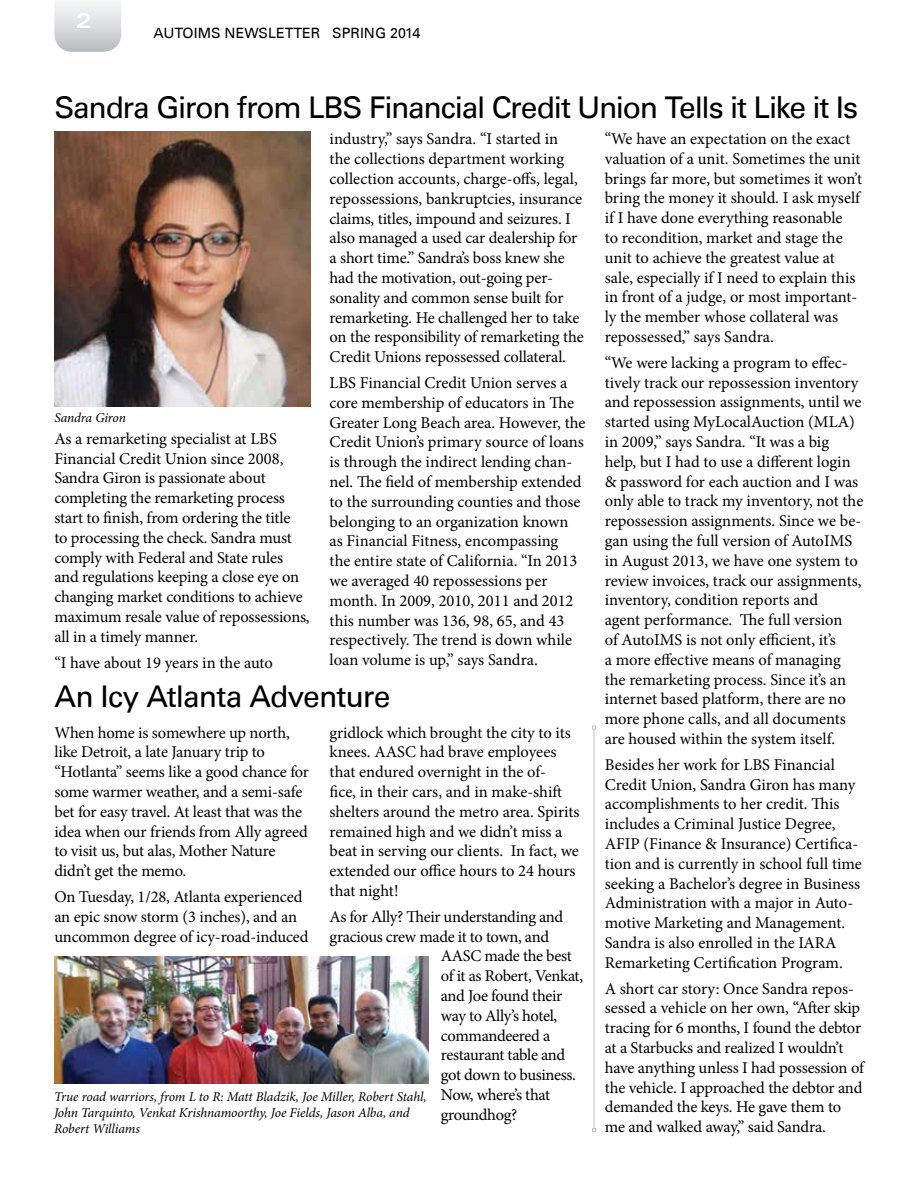
<style>
.page{position:relative;width:918px;height:1188px;background:#fff}
.page>*{position:absolute;margin:0;border:0;box-sizing:border-box;transform-origin:0 0}
.t1{font:30px "Univers LT";letter-spacing:-.035em;color:#000}
.t2{font:700 expanded 21px "Univers LT Pro";color:#fff}
.t3{font:16.5px/19.8px "Minion Pro";letter-spacing:-.005em;color:#000}
.t4{font:16.5px "Minion Pro";letter-spacing:-.025em;color:#000}
.t5{font:14.25px "Univers LT";color:#000}
.t6{font:italic 13.5px/16.2px "Minion Pro";letter-spacing:-.01em;color:#000}
</style>
<div class="page">
<img style="left:54px;top:957px;width:375px;height:127px">
<svg style="left:54px;top:3px;width:67px;height:49px"></svg>
<hr style="left:594px;top:729px;width:1px;height:400px;background:#bcbec0">
<svg style="left:592px;top:1128px;width:4px;height:4px"></svg>
<img style="left:54px;top:132px;width:256px;height:274px">
<p class="t2" style="left:76px;top:9px;width:17px">2</p>
<p class="t5" style="left:153px;top:24px;width:48px">Autoims</p>
<p class="t5" style="left:225px;top:24px;width:61px">News lette</p>
<p class="t5" style="left:311px;top:24px;width:57px">r Spring</p>
<p class="t5" style="left:390px;top:24px;width:32px">2014</p>
<h1 class="t1" style="left:54px;top:90px;width:805px">Sandra Giron from LBS Financial Credit Union Tells it Like it Is</h1>
<p class="t6" style="left:54px;top:410px;width:73px">Sandra Giron</p>
<p class="t3" style="left:54px;top:429px;width:257px">As a remarketing specialist at LBS Financial Credit Union since 2008, Sandra Giron is passionate about completing the remarketing process start to finish, from ordering the title<br>to processing the check. Sandra must comply with Federal and State rules and regulations keeping a close eye on changing market conditions to achieve maximum resale value of repossessions, all in a timely manner.</p>
<p class="t3" style="left:54px;top:653px;width:220px">“I have about 19 years in the auto</p>
<p class="t3" style="left:330px;top:129px;width:256px">industry,” says Sandra. “I started in<br>the collections department working collection accounts, charge-offs, legal, repossessions, bankruptcies, insurance claims, titles, impound and seizures. I also managed a used car dealership for a short time.” Sandra’s boss knew she had the motivation, out-going per&shy;sonality and common sense built for remarketing. He challenged her to take on the responsibility of remarketing the Credit Unions repossessed collateral.</p>
<p class="t3" style="left:330px;top:373px;width:257px">LBS Financial Credit Union serves a core membership of educators in The Greater Long Beach area. However, the Credit Union’s primary source of loans is through the indirect lending chan&shy;nel. The field of membership extended to the surrounding counties and those belonging to an organization known as Financial Fitness, encompassing<br>the entire state of California. “In 2013 we averaged 40 repossessions per month. In 2009, 2010, 2011 and 2012 this number was 136, 98, 65, and 43 respectively. The trend is down while loan volume is up,” says Sandra.</p>
<h1 class="t1" style="left:54px;top:679px;width:338px">An Icy Atlanta Adventure</h1>
<p class="t3" style="left:54px;top:723px;width:256px">When home is somewhere up north, like Detroit, a late January trip to “Hotlanta” seems like a good chance for some warmer weather, and a semi-safe bet for easy travel. At least that was the idea when our friends from Ally agreed to visit us, but alas, Mother Nature didn’t get the memo.</p>
<p class="t3" style="left:54px;top:887px;width:256px">On Tuesday, 1/28, Atlanta experienced an epic snow storm (3 inches), and an uncommon degree of icy-road-induced</p>
<p class="t3" style="left:330px;top:723px;width:251px">gridlock which brought the city to its knees. AASC had brave employees that endured overnight in the of-<br>fice, in their cars, and in make-shift shelters around the metro area. Spirits remained high and we didn’t miss a beat in serving our clients. In fact, we extended our office hours to 24 hours that night!</p>
<p class="t4" style="left:330px;top:906px;width:235px">As for Ally? Their understanding and</p>
<p class="t3" style="left:330px;top:927px;width:221px">gracious crew made it to town, and</p>
<p class="t3" style="left:441px;top:946px;width:133px">AASC made the best</p>
<p class="t3" style="left:441px;top:966px;width:144px">of it as Robert, Venkat,</p>
<p class="t4" style="left:441px;top:985px;width:123px">and Joe found their</p>
<p class="t4" style="left:441px;top:1005px;width:118px">way to Ally’s hotel,</p>
<p class="t3" style="left:441px;top:1026px;width:111px">commandeered a</p>
<p class="t4" style="left:441px;top:1044px;width:126px">restaurant table and</p>
<p class="t4" style="left:441px;top:1064px;width:137px">got down to business.</p>
<p class="t4" style="left:441px;top:1084px;width:111px">Now, where’s that</p>
<p class="t3" style="left:441px;top:1105px;width:78px">groundhog?</p>
<p class="t6" style="left:54px;top:1088px;width:374px">True road warriors, from L to R: Matt Bladzik, Joe Miller, Robert Stahl,<br>John Tarquinto, Venkat Krishnamoorthy, Joe Fields, Jason Alba, and<br>Robert Williams</p>
<p class="t3" style="left:605px;top:129px;width:259px">“We have an expectation on the exact valuation of a unit. Sometimes the unit brings far more, but sometimes it won’t bring the money it should. I ask myself if I have done everything reasonable<br>to recondition, market and stage the unit to achieve the greatest value at sale, especially if I need to explain this in front of a judge, or most important&shy;ly the member whose collateral was repossessed,” says Sandra.</p>
<p class="t3" style="left:605px;top:353px;width:260px">“We were lacking a program to effec&shy;tively track our repossession inventory and repossession assignments, until we started using MyLocalAuction (MLA) in 2009,” says Sandra. “It was a big help, but I had to use a different login &amp; password for each auction and I was only able to track my inventory, not the repossession assignments. Since we be&shy;gan using the full version of AutoIMS in August 2013, we have one system to review invoices, track our assignments, inventory, condition reports and<br>agent performance. The full version<br>of AutoIMS is not only efficient, it’s<br>a more effective means of managing the remarketing process. Since it’s an internet based platform, there are no more phone calls, and all documents are housed within the system itself.</p>
<p class="t3" style="left:605px;top:755px;width:259px">Besides her work for LBS Financial Credit Union, Sandra Giron has many accomplishments to her credit. This includes a Criminal Justice Degree, AFIP (Finance &amp; Insurance) Certifica&shy;tion and is currently in school full time seeking a Bachelor’s degree in Business Administration with a major in Auto&shy;motive Marketing and Management.<br>Sandra is also enrolled in the IARA Remarketing Certification Program.</p>
<p class="t3" style="left:605px;top:979px;width:261px">A short car story: Once Sandra repos&shy;sessed a vehicle on her own, “After skip tracing for 6 months, I found the debtor at a Starbucks and realized I wouldn’t have anything unless I had possession of the vehicle. I approached the debtor and demanded the keys. He gave them to me and walked away,” said Sandra.</p>
</div>
